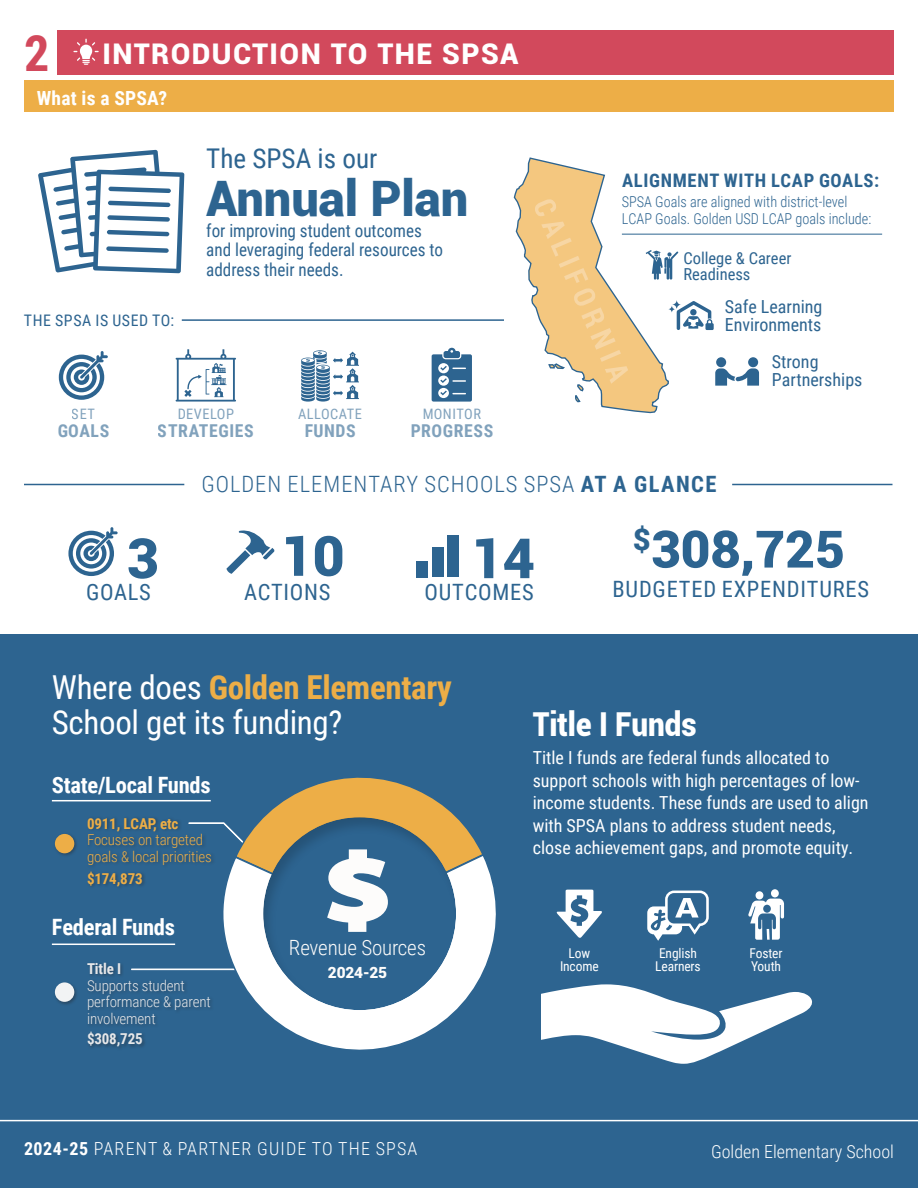
<style>
.page{position:relative;width:918px;height:1188px;background:#fff}
.page>*{position:absolute;margin:0;border:0;box-sizing:border-box;transform-origin:0 0}
.t1{font:900 55.5px "Roboto";color:#2d6490}
.t2{font:900 51.6px "Roboto";color:#2d6490}
.t3{font:700 49.95px "Roboto Condensed";color:#d2495c}
.t4{font:900 48.9px "Roboto";color:#2d6490}
.t5{font:33px/34.5px "Roboto Condensed";letter-spacing:-.01em;color:#fff}
.t6{font:900 33px "Roboto";color:#fff;scale:.9 1}
.t7{font:900 28.5px "Roboto";letter-spacing:.05em;color:#fff}
.t8{font:27.15px "Roboto Condensed";color:#2d6490}
.t9{font:22.5px "Roboto Condensed";letter-spacing:.035em;color:#2d6490}
.t10{font:300 22.5px "Roboto Condensed";letter-spacing:.045em;color:#2d6490}
.t11{font:700 22.5px "Roboto Condensed";letter-spacing:-.01em;color:#fff}
.t12{font:300 21px "Roboto Condensed";letter-spacing:-.01em;color:#fdfcfb}
.t13{font:700 19.5px "Roboto Condensed";letter-spacing:.01em;color:#fff}
.t14{font:700 18.6px "Roboto Condensed";letter-spacing:.035em;color:#2d6490}
.t15{font:18px/22.5px "Roboto Condensed";color:#fff}
.t16{font:18px/19.5px "Roboto Condensed";color:#2d6490;scale:.95 1}
.t17{font:18px/18px "Roboto Condensed";color:#2d6490}
.t18{font:300 18px "Roboto Condensed";letter-spacing:.065em;color:#fff}
.t19{font:300 18px "Roboto Condensed";color:#fff}
.t20{font:700 17.7px "Roboto Condensed";letter-spacing:.035em;color:#2d6490}
.t21{font:16.5px/16.5px "Roboto Condensed";color:#2d6490}
.t22{font:15.9px "Roboto Condensed";letter-spacing:.035em;color:#2d6490}
.t23{font:900 15.45px "Roboto";letter-spacing:-.01em;color:#fdfcfb}
.t24{font:300 15px/16.5px "Roboto Condensed";color:#2d6490;scale:.95 1}
.t25{font:300 15px/16.5px "Roboto Condensed";letter-spacing:-.01em;color:#e6e7e9}
.t26{font:300 15px/16.5px "Roboto Condensed";letter-spacing:-.01em;color:#edae47}
.t27{font:700 15px "Roboto Condensed";letter-spacing:-.01em;color:#edae47}
.t28{font:700 15px "Roboto Condensed";letter-spacing:-.01em;color:#e6e7e9}
.t29{font:14.4px "Roboto Condensed";letter-spacing:.035em;color:#2d6490}
.t30{font:13.5px/13.5px "Roboto Condensed";letter-spacing:-.01em;color:#fff}
.s1{font-weight:700}
.s2{font-weight:700;color:#edae47}
</style>
<div class="page">
<div style="left:0;top:634px;width:918px;height:554px;background:#2d6490"></div>
<hr style="left:131px;top:969px;width:123px;height:1px;background:#fff">
<svg style="left:647px;top:891px;width:62px;height:50px"></svg>
<svg style="left:556px;top:890px;width:46px;height:48px"></svg>
<div style="left:756px;top:891px;width:7px;height:8px;background:#fff;border-radius:50%"></div>
<div style="left:771px;top:889px;width:8px;height:8px;background:#fff;border-radius:50%"></div>
<svg style="left:748px;top:899px;width:36px;height:41px"></svg>
<div style="left:53px;top:832px;width:26px;height:26px;background:#231f20;opacity:.4"></div>
<div style="left:55px;top:834px;width:19px;height:19px;background:#edae47;border-radius:50%"></div>
<div style="left:86px;top:962px;width:129px;height:66px;background:#231f20;opacity:.4"></div>
<div style="left:86px;top:816px;width:130px;height:53px;background:#231f20;opacity:.4"></div>
<div style="left:86px;top:1031px;width:61px;height:20px;background:#231f20;opacity:.4"></div>
<div style="left:86px;top:870px;width:61px;height:20px;background:#231f20;opacity:.4"></div>
<div style="left:53px;top:981px;width:26px;height:25px;background:#231f20;opacity:.4"></div>
<div style="left:55px;top:982px;width:19px;height:20px;background:#f2f3f4;border-radius:50%"></div>
<hr style="left:52px;top:944px;width:123px;height:1px;background:#fff">
<hr style="left:52px;top:800px;width:159px;height:1px;background:#fff">
<svg style="left:38px;top:150px;width:146px;height:123px"></svg>
<svg style="left:541px;top:984px;width:271px;height:80px"></svg>
<svg style="left:59px;top:351px;width:49px;height:49px"></svg>
<svg style="left:176px;top:349px;width:60px;height:53px"></svg>
<svg style="left:301px;top:350px;width:58px;height:52px"></svg>
<svg style="left:432px;top:348px;width:40px;height:54px"></svg>
<hr style="left:182px;top:319px;width:322px;height:2px;background:#2d6490">
<hr style="left:732px;top:484px;width:161px;height:1px;background:#2d6490">
<hr style="left:24px;top:484px;width:160px;height:1px;background:#2d6490">
<hr style="left:0;top:1120px;width:918px;height:1px;background:#fff">
<div style="left:58px;top:30px;width:836px;height:45px;background:#d2495c"></div>
<svg style="left:73px;top:39px;width:26px;height:26px"></svg>
<div style="left:24px;top:81px;width:870px;height:31px;background:#edae47"></div>
<svg style="left:68px;top:527px;width:50px;height:49px"></svg>
<svg style="left:226px;top:530px;width:49px;height:44px"></svg>
<hr style="left:622px;top:234px;width:260px;height:1px;background:#2d6490">
<svg style="left:513px;top:157px;width:246px;height:257px"></svg>
<div style="left:417px;top:561px;width:11px;height:16px;background:#2d6490"></div>
<div style="left:432px;top:548px;width:12px;height:29px;background:#2d6490"></div>
<div style="left:448px;top:535px;width:11px;height:42px;background:#2d6490"></div>
<svg style="left:216px;top:861px;width:280px;height:189px"></svg>
<div style="left:263px;top:815px;width:195px;height:195px;background:#231f20;opacity:.2"></div>
<svg style="left:188px;top:777px;width:297px;height:155px"></svg>
<p class="t3" style="left:24px;top:18px;width:27px">2</p>
<p class="t7" style="left:103px;top:34px;width:417px">INTRODUCTION TO THE SPSA</p>
<p class="t13" style="left:37px;top:84px;width:132px">What is a SPSA?</p>
<p class="t22" style="left:24px;top:309px;width:152px">THE SPSA IS USED TO:</p>
<p class="t8" style="left:206px;top:139px;width:173px">The SPSA is our</p>
<p class="t4" style="left:206px;top:164px;width:264px">Annual Plan</p>
<p class="t16" style="left:206px;top:220px;width:251px">for improving student outcomes and leveraging federal resources to address their needs.</p>
<p class="t29" style="left:72px;top:404px;width:25px">SET</p>
<p class="t20" style="left:57px;top:418px;width:54px">GOALS</p>
<p class="t29" style="left:178px;top:404px;width:58px">DEVELOP</p>
<p class="t29" style="left:298px;top:404px;width:65px">ALLOCATE</p>
<p class="t20" style="left:304px;top:418px;width:53px">FUNDS</p>
<p class="t20" style="left:158px;top:418px;width:97px">STRATEGIES</p>
<p class="t29" style="left:422px;top:404px;width:60px">MONITOR</p>
<p class="t20" style="left:410px;top:418px;width:84px">PROGRESS</p>
<p class="t14" style="left:622px;top:167px;width:258px">ALIGNMENT WITH LCAP GOALS:</p>
<p class="t24" style="left:622px;top:193px;width:264px">SPSA Goals are aligned with district-level<br>LCAP Goals. Golden USD LCAP goals include:</p>
<p class="t21" style="left:683px;top:249px;width:110px">College &amp; Career<br>Readiness</p>
<p class="t17" style="left:725px;top:296px;width:99px">Safe Learning<br>Environments</p>
<p class="t17" style="left:772px;top:352px;width:92px">Strong<br>Partnerships</p>
<p class="t1" style="left:126px;top:519px;width:34px">3</p>
<p class="t9" style="left:86px;top:577px;width:66px">GOALS</p>
<p class="t10" style="left:201px;top:468px;width:517px">GOLDEN ELEMENTARY SCHOOLS SPSA <span class="s1">AT A GLANCE</span></p>
<p class="t1" style="left:280px;top:517px;width:66px">10</p>
<p class="t9" style="left:244px;top:577px;width:88px">ACTIONS</p>
<p class="t1" style="left:471px;top:519px;width:66px">14</p>
<p class="t9" style="left:425px;top:577px;width:111px">OUTCOMES</p>
<p class="t2" style="left:633px;top:513px;width:213px"><sup>$</sup>308,725</p>
<p class="t9" style="left:613px;top:574px;width:258px">BUDGETED EXPENDITURES</p>
<p class="t5" style="left:52px;top:669px;width:401px">Where does <span class="s2">Golden Elementary<br></span>School get its funding?</p>
<p class="t11" style="left:52px;top:769px;width:160px">State/Local Funds</p>
<p class="t27" style="left:87px;top:813px;width:93px">0911, LCAP, etc</p>
<p class="t26" style="left:87px;top:831px;width:126px">Focuses on targeted goals &amp; local priorities</p>
<p class="t27" style="left:87px;top:868px;width:57px">$174,873</p>
<p class="t11" style="left:52px;top:911px;width:125px">Federal Funds</p>
<p class="t28" style="left:87px;top:959px;width:36px">Title I</p>
<p class="t25" style="left:87px;top:977px;width:125px">Supports student performance &amp; parent involvement</p>
<p class="t28" style="left:87px;top:1029px;width:57px">$308,725</p>
<p class="t12" style="left:289px;top:933px;width:139px">Revenue Sources</p>
<p class="t23" style="left:328px;top:961px;width:61px">2024-25</p>
<p class="t6" style="left:533px;top:701px;width:184px">Title I Funds</p>
<p class="t15" style="left:533px;top:746px;width:337px">Title I funds are federal funds allocated to support schools with high percentages of low&shy;income students. These funds are used to align with SPSA plans to address student needs, close achievement gaps, and promote equity.</p>
<p class="t30" style="left:655px;top:946px;width:47px">English<br>Learners</p>
<p class="t30" style="left:560px;top:946px;width:40px;text-align:center">Low<br>Income</p>
<p class="t30" style="left:750px;top:946px;width:35px">Foster<br>Youth</p>
<p class="t18" style="left:24px;top:1136px;width:395px"><span class="s1">2024-25</span> PARENT &amp; PARTNER GUIDE TO THE SPSA</p>
<p class="t19" style="left:711px;top:1139px;width:184px">Golden Elementary School</p>
</div>
